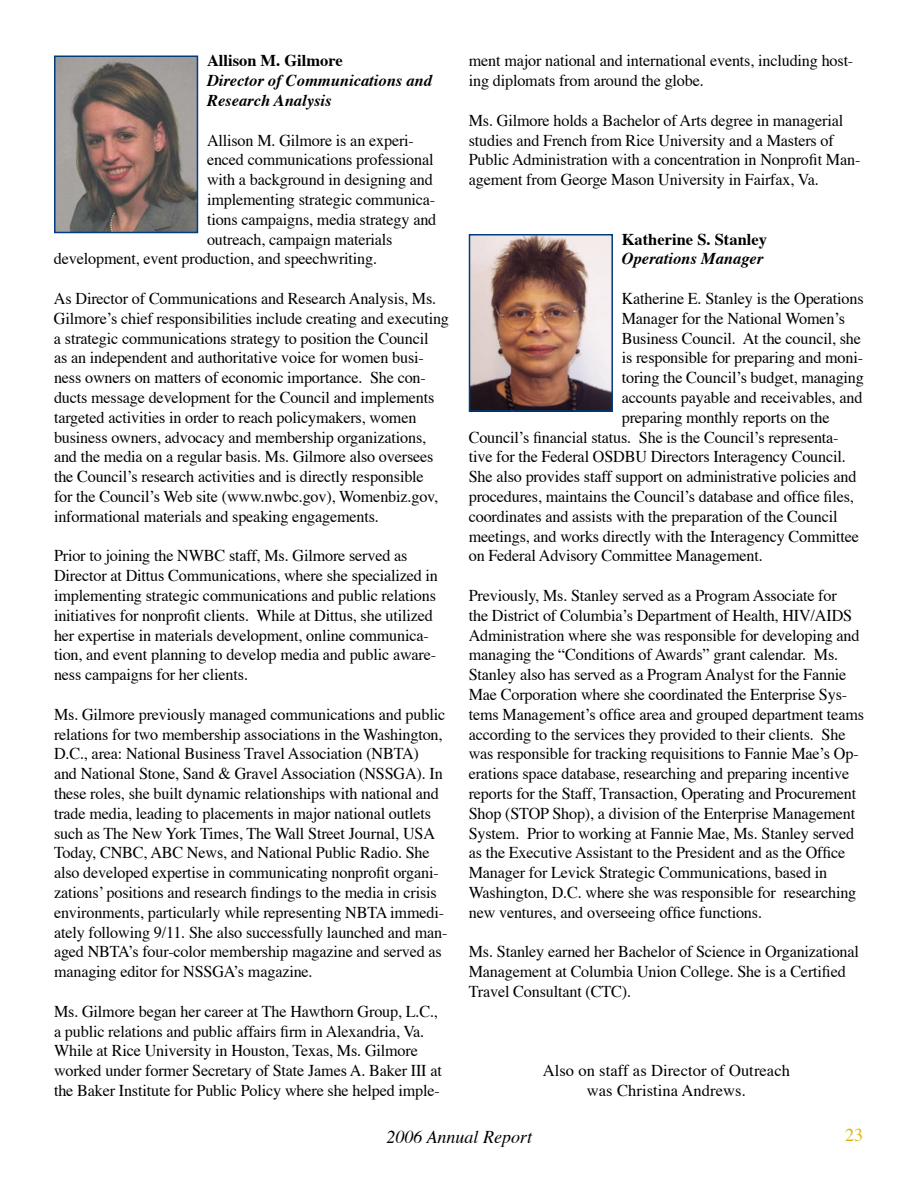
<style>
.page{position:relative;width:918px;height:1188px;background:#fff}
.page>*{position:absolute;margin:0;border:0;box-sizing:border-box;transform-origin:0 0}
.t1{font:italic 18px "Times";color:#000}
.t2{font:18px "Times";color:#deb407}
.t3{font:16.5px/19.8px "Times";letter-spacing:-.01em;color:#000}
.t4{font:italic 700 16.5px/19.8px "Times";color:#000}
.t5{font:700 16.5px "Times";color:#000}
</style>
<div class="page">
<img style="left:57px;top:59px;width:138px;height:171px">
<div style="left:54px;top:56px;width:144px;height:177px;border:2px solid #003d7d"></div>
<img style="left:472px;top:237px;width:138px;height:172px">
<div style="left:469px;top:234px;width:144px;height:178px;border:2px solid #003d7d"></div>
<p class="t5" style="left:207px;top:45px;width:137px">Allison M. Gilmore</p>
<p class="t4" style="left:207px;top:69px;width:227px">Director of Communications and<br>Research Analysis</p>
<p class="t3" style="left:207px;top:129px;width:208px">Allison M. Gilmore is an experi-</p>
<p class="t3" style="left:207px;top:149px;width:228px">enced communications professional</p>
<p class="t3" style="left:207px;top:168px;width:227px">with a background in designing and</p>
<p class="t3" style="left:207px;top:188px;width:230px">implementing strategic communica-</p>
<p class="t3" style="left:207px;top:208px;width:231px">tions campaigns, media strategy and</p>
<p class="t3" style="left:54px;top:228px;width:340px;text-indent:153px">outreach, campaign materials development, event production, and speechwriting.</p>
<p class="t3" style="left:54px;top:287px;width:384px">As Director of Communications and Research Analysis, Ms.</p>
<p class="t3" style="left:54px;top:307px;width:397px">Gilmore’s chief responsibilities include creating and executing a strategic communications strategy to position the Council<br>as an independent and authoritative voice for women busi&shy;ness owners on matters of economic importance. She con&shy;ducts message development for the Council and implements targeted activities in order to reach policymakers, women</p>
<p class="t3" style="left:54px;top:426px;width:374px">business owners, advocacy and membership organizations,</p>
<p class="t3" style="left:54px;top:446px;width:381px">and the media on a regular basis. Ms. Gilmore also oversees the Council’s research activities and is directly responsible</p>
<p class="t3" style="left:54px;top:485px;width:386px">for the Council’s Web site (www.nwbc.gov), Womenbiz.gov,</p>
<p class="t3" style="left:54px;top:505px;width:327px">informational materials and speaking engagements.</p>
<p class="t3" style="left:54px;top:545px;width:386px">Prior to joining the NWBC staff, Ms. Gilmore served as<br>Director at Dittus Communications, where she specialized in</p>
<p class="t3" style="left:54px;top:584px;width:383px">implementing strategic communications and public relations</p>
<p class="t3" style="left:54px;top:604px;width:380px">initiatives for nonprofit clients. While at Dittus, she utilized</p>
<p class="t3" style="left:54px;top:624px;width:384px">her expertise in materials development, online communica&shy;tion, and event planning to develop media and public aware&shy;ness campaigns for her clients.</p>
<p class="t3" style="left:54px;top:703px;width:393px">Ms. Gilmore previously managed communications and public relations for two membership associations in the Washington,</p>
<p class="t3" style="left:54px;top:743px;width:390px">D.C., area: National Business Travel Association (NBTA) and National Stone, Sand &amp; Gravel Association (NSSGA). In</p>
<p class="t3" style="left:54px;top:782px;width:386px">these roles, she built dynamic relationships with national and</p>
<p class="t3" style="left:54px;top:802px;width:386px">trade media, leading to placements in major national outlets such as The New York Times, The Wall Street Journal, USA Today, CNBC, ABC News, and National Public Radio. She also developed expertise in communicating nonprofit organi&shy;zations’ positions and research findings to the media in crisis</p>
<p class="t3" style="left:54px;top:901px;width:395px">environments, particularly while representing NBTA immedi&shy;ately following 9/11. She also successfully launched and man&shy;aged NBTA’s four-color membership magazine and served as managing editor for NSSGA’s magazine.</p>
<p class="t3" style="left:54px;top:1000px;width:386px">Ms. Gilmore began her career at The Hawthorn Group, L.C.,</p>
<p class="t3" style="left:54px;top:1020px;width:372px">a public relations and public affairs firm in Alexandria, Va.<br>While at Rice University in Houston, Texas, Ms. Gilmore</p>
<p class="t3" style="left:54px;top:1059px;width:389px">worked under former Secretary of State James A. Baker III at the Baker Institute for Public Policy where she helped imple-</p>
<p class="t3" style="left:469px;top:50px;width:386px">ment major national and international events, including host&shy;ing diplomats from around the globe.</p>
<p class="t3" style="left:469px;top:109px;width:376px">Ms. Gilmore holds a Bachelor of Arts degree in managerial</p>
<p class="t3" style="left:469px;top:129px;width:393px">studies and French from Rice University and a Masters of<br>Public Administration with a concentration in Nonprofit Man&shy;agement from George Mason University in Fairfax, Va.</p>
<p class="t5" style="left:622px;top:223px;width:147px">Katherine S. Stanley</p>
<p class="t4" style="left:622px;top:247px;width:143px">Operations Manager</p>
<p class="t3" style="left:622px;top:287px;width:243px">Katherine E. Stanley is the Operations</p>
<p class="t3" style="left:622px;top:307px;width:244px">Manager for the National Women’s Business Council. At the council, she is responsible for preparing and moni&shy;toring the Council’s budget, managing accounts payable and receivables, and preparing monthly reports on the</p>
<p class="t3" style="left:469px;top:426px;width:379px">Council’s financial status. She is the Council’s representa&shy;tive for the Federal OSDBU Directors Interagency Council.</p>
<p class="t3" style="left:469px;top:465px;width:389px">She also provides staff support on administrative policies and</p>
<p class="t3" style="left:469px;top:485px;width:387px">procedures, maintains the Council’s database and office files,</p>
<p class="t3" style="left:469px;top:505px;width:392px">coordinates and assists with the preparation of the Council meetings, and works directly with the Interagency Committee on Federal Advisory Committee Management.</p>
<p class="t3" style="left:469px;top:584px;width:385px">Previously, Ms. Stanley served as a Program Associate for the District of Columbia’s Department of Health, HIV/AIDS</p>
<p class="t3" style="left:469px;top:624px;width:392px">Administration where she was responsible for developing and</p>
<p class="t3" style="left:469px;top:644px;width:379px">managing the “Conditions of Awards” grant calendar. Ms.<br>Stanley also has served as a Program Analyst for the Fannie</p>
<p class="t3" style="left:469px;top:683px;width:380px">Mae Corporation where she coordinated the Enterprise Sys-</p>
<p class="t3" style="left:469px;top:703px;width:397px">tems Management’s office area and grouped department teams</p>
<p class="t3" style="left:469px;top:723px;width:391px">according to the services they provided to their clients. She was responsible for tracking requisitions to Fannie Mae’s Op&shy;erations space database, researching and preparing incentive</p>
<p class="t3" style="left:469px;top:782px;width:389px">reports for the Staff, Transaction, Operating and Procurement Shop (STOP Shop), a division of the Enterprise Management System. Prior to working at Fannie Mae, Ms. Stanley served as the Executive Assistant to the President and as the Office</p>
<p class="t3" style="left:469px;top:861px;width:360px">Manager for Levick Strategic Communications, based in</p>
<p class="t3" style="left:469px;top:881px;width:389px">Washington, D.C. where she was responsible for researching new ventures, and overseeing office functions.</p>
<p class="t3" style="left:469px;top:941px;width:392px">Ms. Stanley earned her Bachelor of Science in Organizational<br>Management at Columbia Union College. She is a Certified<br>Travel Consultant (CTC).</p>
<p class="t3" style="left:543px;top:1059px;width:249px">Also on staff as Director of Outreach</p>
<p class="t3" style="left:587px;top:1079px;width:160px">was Christina Andrews.</p>
<p class="t1" style="left:386px;top:1121px;width:147px">2006 Annual Report</p>
<p class="t2" style="left:845px;top:1118px;width:19px">23</p>
</div>
